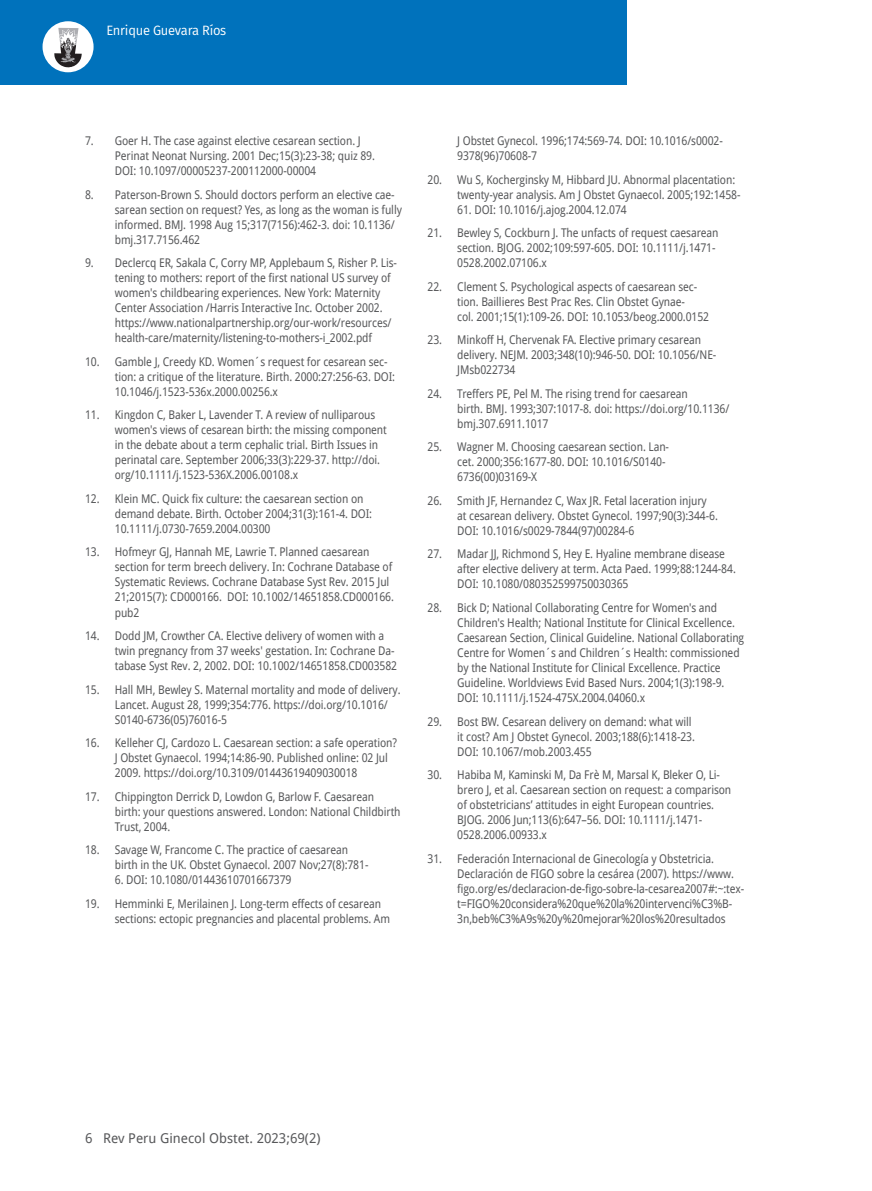
<style>
.page{position:relative;width:872px;height:1191px;background:#fff}
.page>*{position:absolute;margin:0;border:0;box-sizing:border-box;transform-origin:0 0}
.t1{font:13.5px "Droid Sans";color:#57585a}
.t2{font:13.5px "Fira Sans";letter-spacing:-.02em;color:#fff;scale:.96 1}
.t3{font:12px/15px "Droid Sans";letter-spacing:-.01em;color:#57585a;scale:.9 1}
</style>
<div class="page">
<div style="left:0;top:0;width:626px;height:85px;background:#0072bc"></div>
<div style="left:43px;top:21px;width:51px;height:51px;background:#fff;border-radius:50%"></div>
<svg style="left:54px;top:28px;width:28px;height:40px"></svg>
<p class="t2" style="left:106px;top:20px;width:126px">Enrique Guevara Ríos</p>
<p class="t3" style="left:115px;top:133px;width:290px;text-indent:-30px">7. Goer H. The case against elective cesarean section. J<br>Perinat Neonat Nursing. 2001 Dec;15(3):23-38; quiz 89.<br>DOI: 10.1097/00005237-200112000-00004</p>
<p class="t3" style="left:115px;top:187px;width:320px;text-indent:-30px">8. Paterson-Brown S. Should doctors perform an elective cae&shy;sarean section on request? Yes, as long as the woman is fully informed. BMJ. 1998 Aug 15;317(7156):462-3. doi: 10.1136/ bmj.317.7156.462</p>
<p class="t3" style="left:115px;top:255px;width:315px;text-indent:-30px">9. Declercq ER, Sakala C, Corry MP, Applebaum S, Risher P. Lis&shy;tening to mothers: report of the first national US survey of women's childbearing experiences. New York: Maternity Center Association /Harris Interactive Inc. October 2002. https://www.nationalpartnership.org/our-work/resources/ health-care/maternity/listening-to-mothers-i_2002.pdf</p>
<p class="t3" style="left:115px;top:354px;width:313px;text-indent:-30px">10. Gamble J, Creedy KD. Women´s request for cesarean sec&shy;tion: a critique of the literature. Birth. 2000:27:256-63. DOI:<br>10.1046/j.1523-536x.2000.00256.x</p>
<p class="t3" style="left:115px;top:407px;width:304px;text-indent:-30px">11. Kingdon C, Baker L, Lavender T. A review of nulliparous women's views of cesarean birth: the missing component in the debate about a term cephalic trial. Birth Issues in perinatal care. September 2006;33(3):229-37. http://doi. org/10.1111/j.1523-536X.2006.00108.x</p>
<p class="t3" style="left:115px;top:491px;width:287px;text-indent:-30px">12. Klein MC. Quick fix culture: the caesarean section on demand debate. Birth. October 2004;31(3):161-4. DOI:<br>10.1111/j.0730-7659.2004.00300</p>
<p class="t3" style="left:115px;top:544px;width:312px;text-indent:-30px">13. Hofmeyr GJ, Hannah ME, Lawrie T. Planned caesarean section for term breech delivery. In: Cochrane Database of Systematic Reviews. Cochrane Database Syst Rev. 2015 Jul 21;2015(7): CD000166. DOI: 10.1002/14651858.CD000166. pub2</p>
<p class="t3" style="left:115px;top:628px;width:315px;text-indent:-30px">14. Dodd JM, Crowther CA. Elective delivery of women with a twin pregnancy from 37 weeks' gestation. In: Cochrane Da&shy;tabase Syst Rev. 2, 2002. DOI: 10.1002/14651858.CD003582</p>
<p class="t3" style="left:115px;top:681px;width:319px;text-indent:-30px">15. Hall MH, Bewley S. Maternal mortality and mode of delivery.<br>Lancet. August 28, 1999;354:776. https://doi.org/10.1016/<br>S0140-6736(05)76016-5</p>
<p class="t3" style="left:115px;top:735px;width:315px;text-indent:-30px">16. Kelleher CJ, Cardozo L. Caesarean section: a safe operation?<br>J Obstet Gynaecol. 1994;14:86-90. Published online: 02 Jul<br>2009. https://doi.org/10.3109/01443619409030018</p>
<p class="t3" style="left:115px;top:788px;width:319px;text-indent:-30px">17. Chippington Derrick D, Lowdon G, Barlow F. Caesarean birth: your questions answered. London: National Childbirth<br>Trust, 2004.</p>
<p class="t3" style="left:115px;top:842px;width:283px;text-indent:-30px">18. Savage W, Francome C. The practice of caesarean birth in the UK. Obstet Gynaecol. 2007 Nov;27(8):781-</p>
<p class="t3" style="left:115px;top:872px;width:198px">6. DOI: 10.1080/01443610701667379</p>
<p class="t3" style="left:115px;top:895px;width:307px;text-indent:-30px">19. Hemminki E, Merilainen J. Long-term effects of cesarean sections: ectopic pregnancies and placental problems. Am</p>
<p class="t3" style="left:457px;top:133px;width:297px">J Obstet Gynecol. 1996;174:569-74. DOI: 10.1016/s0002-<br>9378(96)70608-7</p>
<p class="t3" style="left:457px;top:172px;width:316px;text-indent:-30px">20. Wu S, Kocherginsky M, Hibbard JU. Abnormal placentation: twenty-year analysis. Am J Obstet Gynaecol. 2005;192:1458-</p>
<p class="t3" style="left:457px;top:202px;width:190px">61. DOI: 10.1016/j.ajog.2004.12.074</p>
<p class="t3" style="left:457px;top:225px;width:292px;text-indent:-30px">21. Bewley S, Cockburn J. The unfacts of request caesarean section. BJOG. 2002;109:597-605. DOI: 10.1111/j.1471-<br>0528.2002.07106.x</p>
<p class="t3" style="left:457px;top:279px;width:281px;text-indent:-30px">22. Clement S. Psychological aspects of caesarean sec&shy;tion. Baillieres Best Prac Res. Clin Obstet Gynae-<br>col. 2001;15(1):109-26. DOI: 10.1053/beog.2000.0152</p>
<p class="t3" style="left:457px;top:332px;width:289px;text-indent:-30px">23. Minkoff H, Chervenak FA. Elective primary cesarean delivery. NEJM. 2003;348(10):946-50. DOI: 10.1056/NE-<br>JMsb022734</p>
<p class="t3" style="left:457px;top:386px;width:304px;text-indent:-30px">24. Treffers PE, Pel M. The rising trend for caesarean<br>birth. BMJ. 1993;307:1017-8. doi: https://doi.org/10.1136/ bmj.307.6911.1017</p>
<p class="t3" style="left:457px;top:439px;width:237px;text-indent:-30px">25. Wagner M. Choosing caesarean section. Lan&shy;cet. 2000;356:1677-80. DOI: 10.1016/S0140-<br>6736(00)03169-X</p>
<p class="t3" style="left:457px;top:493px;width:291px;text-indent:-30px">26. Smith JF, Hernandez C, Wax JR. Fetal laceration injury at cesarean delivery. Obstet Gynecol. 1997;90(3):344-6.<br>DOI: 10.1016/s0029-7844(97)00284-6</p>
<p class="t3" style="left:457px;top:546px;width:311px;text-indent:-30px">27. Madar JJ, Richmond S, Hey E. Hyaline membrane disease after elective delivery at term. Acta Paed. 1999;88:1244-84.<br>DOI: 10.1080/080352599750030365</p>
<p class="t3" style="left:457px;top:600px;width:320px;text-indent:-30px">28. Bick D; National Collaborating Centre for Women's and Children's Health; National Institute for Clinical Excellence.<br>Caesarean Section, Clinical Guideline. National Collaborating Centre for Women´s and Children´s Health: commissioned by the National Institute for Clinical Excellence. Practice Guideline. Worldviews Evid Based Nurs. 2004;1(3):198-9.<br>DOI: 10.1111/j.1524-475X.2004.04060.x</p>
<p class="t3" style="left:457px;top:713px;width:266px;text-indent:-30px">29. Bost BW. Cesarean delivery on demand: what will it cost? Am J Obstet Gynecol. 2003;188(6):1418-23.<br>DOI: 10.1067/mob.2003.455</p>
<p class="t3" style="left:457px;top:767px;width:306px;text-indent:-30px">30. Habiba M, Kaminski M, Da Frè M, Marsal K, Bleker O, Li&shy;brero J, et al. Caesarean section on request: a comparison of obstetricians’ attitudes in eight European countries.<br>BJOG. 2006 Jun;113(6):647–56. DOI: 10.1111/j.1471- 0528.2006.00933.x</p>
<p class="t3" style="left:457px;top:850px;width:320px;text-indent:-30px">31. Federación Internacional de Ginecología y Obstetricia.<br>Declaración de FIGO sobre la cesárea (2007). https://www. figo.org/es/declaracion-de-figo-sobre-la-cesarea2007#:~:tex&shy;t=FIGO%20considera%20que%20la%20intervenci%C3%B-3n,beb%C3%A9s%20y%20mejorar%20los%20resultados</p>
<p class="t1" style="left:85px;top:1128px;width:237px">6 Rev Peru Ginecol Obstet. 2023;69(2)</p>
</div>
